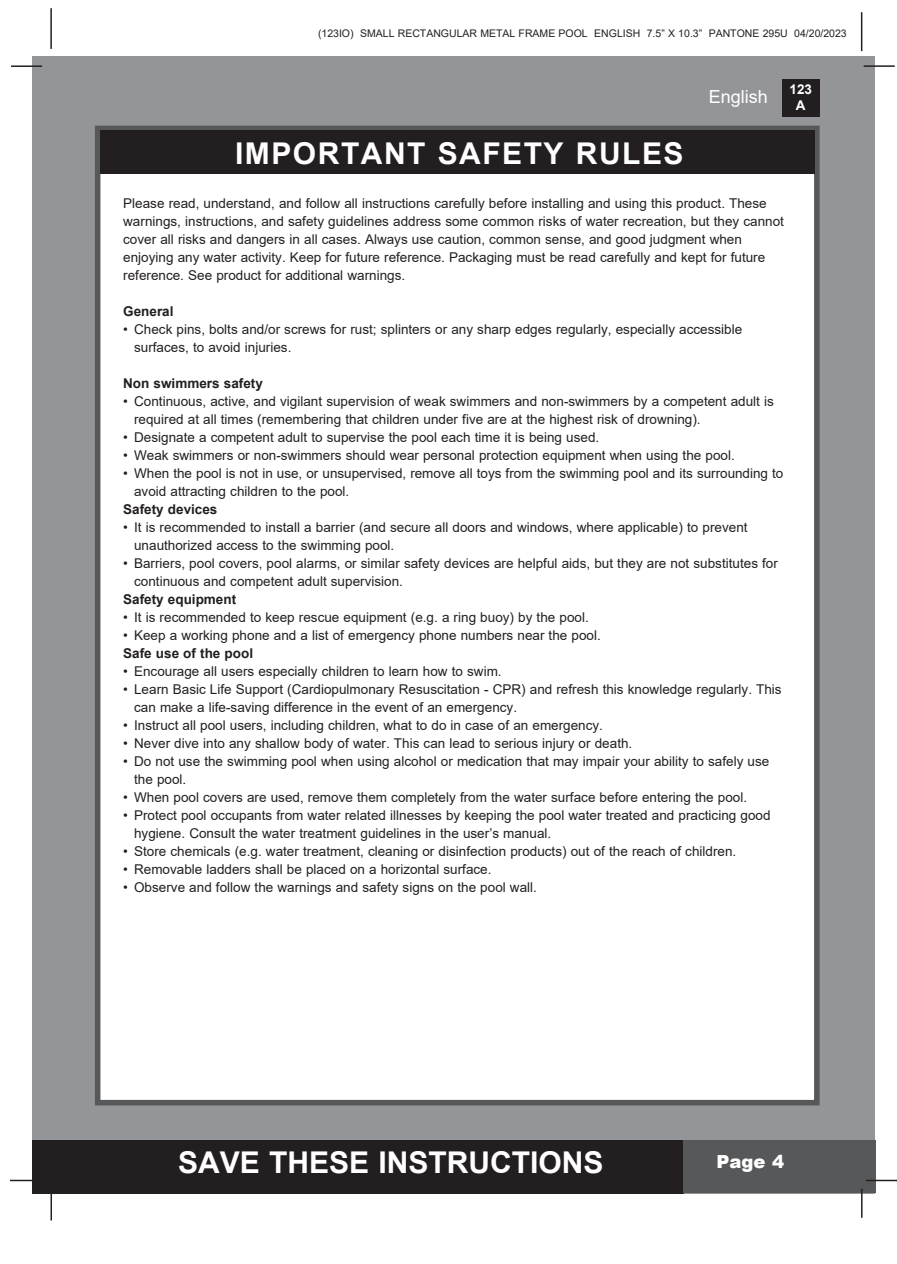
<style>
.page{position:relative;width:897px;height:1264px;background:#fff}
.page>*{position:absolute;margin:0;border:0;box-sizing:border-box;transform-origin:0 0}
.t1{font:700 30px "Arial";color:#fff}
.t2{font:700 30px "Arial";letter-spacing:.05em;color:#fff}
.t3{font:18px "Arial";color:#fff}
.t4{font:900 18px "Arial";color:#fff}
.t5{font:13.5px/18px "Arial";color:#231f20}
.t6{font:700 13.5px "Arial";color:#231f20}
.t7{font:700 13.5px/16.2px "Arial";color:#fff;text-align:center}
.t8{font:10.5px "Arial";color:#231f20}
</style>
<div class="page">
<div style="left:33px;top:56px;width:842px;height:1137px;background:#939598"></div>
<div style="left:782px;top:79px;width:37px;height:38px;background:#231f20"></div>
<hr style="left:863px;top:65px;width:31px;height:2px;background:#231f20">
<hr style="left:50px;top:8px;width:2px;height:41px;background:#231f20">
<hr style="left:860px;top:12px;width:2px;height:39px;background:#231f20">
<div style="left:33px;top:1140px;width:650px;height:53px;background:#231f20"></div>
<div style="left:683px;top:1140px;width:192px;height:53px;background:#57585a"></div>
<hr style="left:865px;top:1179px;width:31px;height:2px;background:#231f20">
<hr style="left:860px;top:1188px;width:2px;height:29px;background:#231f20">
<hr style="left:50px;top:1190px;width:2px;height:30px;background:#231f20">
<hr style="left:10px;top:1179px;width:31px;height:2px;background:#231f20">
<hr style="left:11px;top:65px;width:31px;height:2px;background:#231f20">
<div style="left:95px;top:126px;width:724px;height:979px;background:#fff;border:6px solid #57585a"></div>
<div style="left:100px;top:130px;width:714px;height:44px;background:#231f20"></div>
<p class="t8" style="left:318px;top:26px;width:530px">(123IO) SMALL RECTANGULAR METAL FRAME POOL ENGLISH 7.5” X 10.3” PANTONE 295U 04/20/2023</p>
<h2 class="t3" style="left:708px;top:84px;width:61px">English</h2>
<p class="t7" style="left:789px;top:81px;width:24px">123<br>A</p>
<p class="t2" style="left:235px;top:132px;width:450px">IMPORTANT SAFETY RULES</p>
<p class="t5" style="left:123px;top:194px;width:662px">Please read, understand, and follow all instructions carefully before installing and using this product. These warnings, instructions, and safety guidelines address some common risks of water recreation, but they cannot cover all risks and dangers in all cases. Always use caution, common sense, and good judgment when</p>
<p class="t5" style="left:123px;top:248px;width:643px">enjoying any water activity. Keep for future reference. Packaging must be read carefully and kept for future reference. See product for additional warnings.</p>
<p class="t6" style="left:123px;top:302px;width:52px">General</p>
<p class="t5" style="left:123px;top:320px;width:620px">• Check pins, bolts and/or screws for rust; splinters or any sharp edges regularly, especially accessible</p>
<p class="t5" style="left:134px;top:338px;width:159px">surfaces, to avoid injuries.</p>
<p class="t6" style="left:123px;top:374px;width:141px">Non swimmers safety</p>
<p class="t5" style="left:134px;top:392px;width:641px;text-indent:-11px">• Continuous, active, and vigilant supervision of weak swimmers and non-swimmers by a competent adult is required at all times (remembering that children under five are at the highest risk of drowning).</p>
<p class="t5" style="left:123px;top:428px;width:477px">• Designate a competent adult to supervise the pool each time it is being used.</p>
<p class="t5" style="left:123px;top:446px;width:613px">• Weak swimmers or non-swimmers should wear personal protection equipment when using the pool.</p>
<p class="t5" style="left:134px;top:464px;width:650px;text-indent:-11px">• When the pool is not in use, or unsupervised, remove all toys from the swimming pool and its surrounding to avoid attracting children to the pool.</p>
<p class="t6" style="left:123px;top:500px;width:96px">Safety devices</p>
<p class="t5" style="left:123px;top:518px;width:625px">• It is recommended to install a barrier (and secure all doors and windows, where applicable) to prevent</p>
<p class="t5" style="left:134px;top:536px;width:261px">unauthorized access to the swimming pool.</p>
<p class="t5" style="left:134px;top:554px;width:645px;text-indent:-11px">• Barriers, pool covers, pool alarms, or similar safety devices are helpful aids, but they are not substitutes for continuous and competent adult supervision.</p>
<p class="t6" style="left:123px;top:590px;width:114px">Safety equipment</p>
<p class="t5" style="left:123px;top:608px;width:467px">• It is recommended to keep rescue equipment (e.g. a ring buoy) by the pool.</p>
<p class="t5" style="left:123px;top:626px;width:479px">• Keep a working phone and a list of emergency phone numbers near the pool.</p>
<p class="t6" style="left:123px;top:644px;width:131px">Safe use of the pool</p>
<p class="t5" style="left:123px;top:662px;width:380px">• Encourage all users especially children to learn how to swim.</p>
<p class="t5" style="left:134px;top:680px;width:649px;text-indent:-11px">• Learn Basic Life Support (Cardiopulmonary Resuscitation - CPR) and refresh this knowledge regularly. This can make a life-saving difference in the event of an emergency.</p>
<p class="t5" style="left:123px;top:716px;width:481px">• Instruct all pool users, including children, what to do in case of an emergency.</p>
<p class="t5" style="left:123px;top:734px;width:510px">• Never dive into any shallow body of water. This can lead to serious injury or death.</p>
<p class="t5" style="left:134px;top:752px;width:636px;text-indent:-11px">• Do not use the swimming pool when using alcohol or medication that may impair your ability to safely use the pool.</p>
<p class="t5" style="left:123px;top:788px;width:625px">• When pool covers are used, remove them completely from the water surface before entering the pool.</p>
<p class="t5" style="left:134px;top:806px;width:637px;text-indent:-11px">• Protect pool occupants from water related illnesses by keeping the pool water treated and practicing good hygiene. Consult the water treatment guidelines in the user’s manual.</p>
<p class="t5" style="left:123px;top:842px;width:614px">• Store chemicals (e.g. water treatment, cleaning or disinfection products) out of the reach of children.</p>
<p class="t5" style="left:123px;top:860px;width:370px">• Removable ladders shall be placed on a horizontal surface.</p>
<p class="t5" style="left:123px;top:878px;width:415px">• Observe and follow the warnings and safety signs on the pool wall.</p>
<h1 class="t1" style="left:178px;top:1141px;width:427px">SAVE THESE INSTRUCTIONS</h1>
<h2 class="t4" style="left:716px;top:1149px;width:69px">Page 4</h2>
</div>
